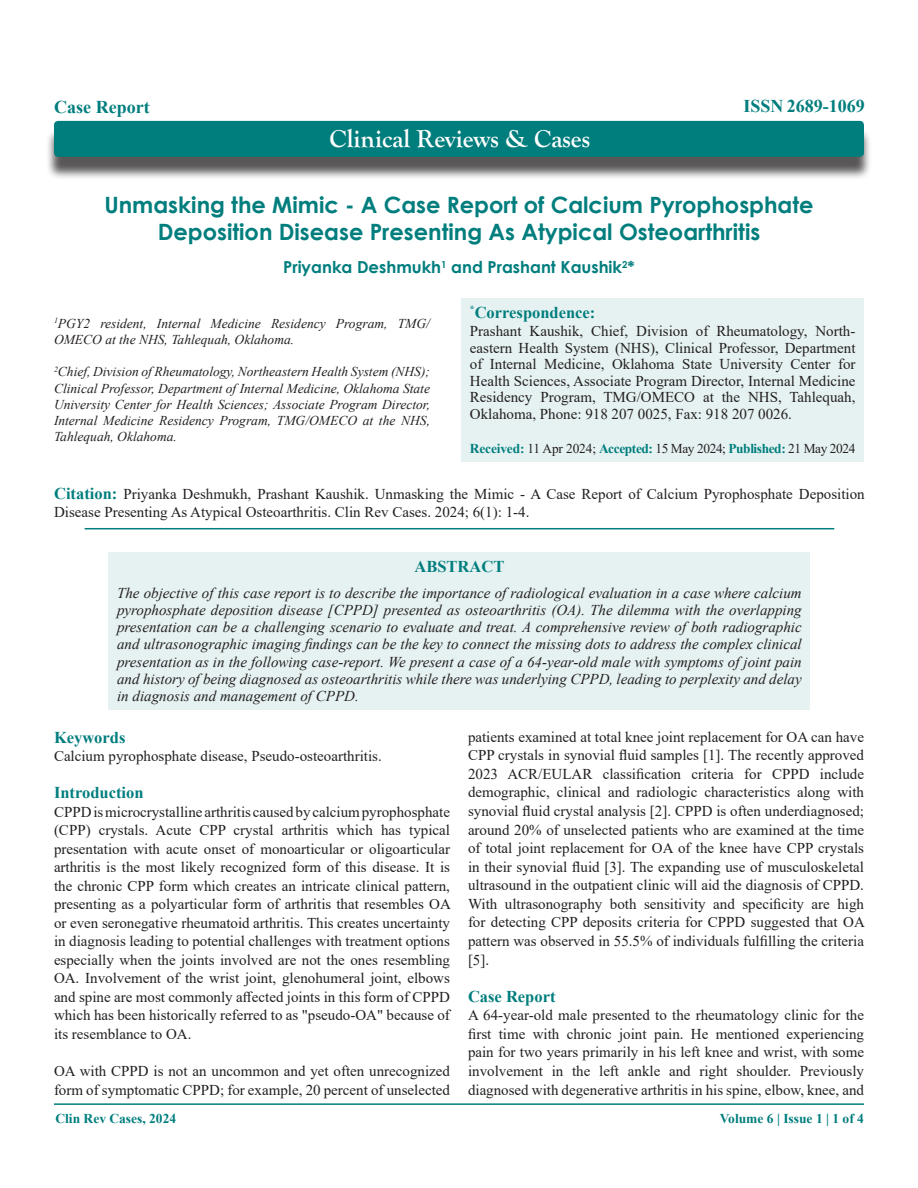
<style>
.page{position:relative;width:918px;height:1188px;background:#fff}
.page>*{position:absolute;margin:0;border:0;box-sizing:border-box;transform-origin:0 0}
.t1{font:700 25.5px "Goudy Old Style T";color:#fff}
.t2{font:700 22.5px/27px "Century Gothic";color:#007d7d;text-align:center}
.t3{font:700 18px "Times New Roman";color:#007d7d}
.heading_3{font:700 16.5px "Times New Roman";color:#007d7d}
.t4{font:700 16.5px "Century Gothic";color:#007d7d}
.t5{font:15px/18.6px "Times New Roman";color:#231f20;text-align:justify}
.t6{font:italic 15px/17.2px "Times New Roman";color:#231f20;text-align:justify}
.t7{font:15px "Times New Roman";color:#212121}
.t8{font:italic 13.5px/16.2px "Times New Roman";color:#231f20}
.t9{font:13.5px "Times New Roman";letter-spacing:-.03em;color:#231f20}
.t10{font:700 13.5px "Times New Roman";color:#007d7d}
.s1{font-weight:700;color:#007d7d}
.s2{font-weight:700;font-size:16.5px;color:#007d7d}
.s3{color:#231f20}
</style>
<div class="page">
<hr style="left:54px;top:1103px;width:810px;height:2px;background:#007d7d">
<div style="left:46px;top:128px;width:826px;height:52px;background:#231f20;opacity:.75"></div>
<div style="left:54px;top:121px;width:810px;height:36px;background:#007d7d;border-radius:4px"></div>
<hr style="left:85px;top:528px;width:749px;height:1px;background:#007d7d">
<div style="left:461px;top:298px;width:403px;height:164px;background:#e6f2f2"></div>
<div style="left:109px;top:552px;width:701px;height:158px;background:#e6f2f2"></div>
<p class="t3" style="left:54px;top:94px;width:97px">Case Report</p>
<p class="t3" style="left:743px;top:93px;width:123px">ISSN 2689-1069</p>
<p class="t1" style="left:330px;top:124px;width:262px">Clinical Reviews &amp; Cases</p>
<p class="t2" style="left:104px;top:190px;width:711px">Unmasking the Mimic - A Case Report of Calcium Pyrophosphate<br>Deposition Disease Presenting As Atypical Osteoarthritis</p>
<p class="t4" style="left:283px;top:255px;width:353px">Priyanka Deshmukh<sup>1</sup> and Prashant Kaushik<sup>2</sup>*</p>
<p class="t8" style="left:54px;top:315px;width:378px"><sup>1</sup>PGY2 resident, Internal Medicine Residency Program, TMG/<br>OMECO at the NHS, Tahlequah, Oklahoma.</p>
<p class="t8" style="left:54px;top:363px;width:378px;text-align:justify"><sup>2</sup>Chief, Division of Rheumatology, Northeastern Health System (NHS); Clinical Professor, Department of Internal Medicine, Oklahoma State University Center for Health Sciences; Associate Program Director, Internal Medicine Residency Program, TMG/OMECO at the NHS, Tahlequah, Oklahoma.</p>
<p class="heading_3" style="left:470px;top:300px;width:127px"><sup>*</sup>Correspondence:</p>
<p class="t5" style="left:470px;top:322px;width:387px;line-height:16.5px">Prashant Kaushik, Chief, Division of Rheumatology, North&shy;eastern Health System (NHS), Clinical Professor, Department of Internal Medicine, Oklahoma State University Center for Health Sciences, Associate Program Director, Internal Medicine Residency Program, TMG/OMECO at the NHS, Tahlequah, Oklahoma, Phone: 918 207 0025, Fax: 918 207 0026.</p>
<p class="t9" style="left:470px;top:439px;width:387px"><span class="s1">Received:</span> 11 Apr 2024; <span class="s1">Accepted:</span> 15 May 2024; <span class="s1">Published:</span> 21 May 2024</p>
<p class="t5" style="left:54px;top:485px;width:812px;line-height:18px"><span class="s2">Citation:</span> Priyanka Deshmukh, Prashant Kaushik. Unmasking the Mimic - A Case Report of Calcium Pyrophosphate Deposition<br>Disease Presenting As Atypical Osteoarthritis. Clin Rev Cases. 2024; 6(1): 1-4.</p>
<p class="heading_3" style="left:415px;top:554px;width:91px">ABSTRACT</p>
<p class="t6" style="left:117px;top:584px;width:686px">The objective of this case report is to describe the importance of radiological evaluation in a case where calcium pyrophosphate deposition disease [CPPD] presented as osteoarthritis (OA). The dilemma with the overlapping presentation can be a challenging scenario to evaluate and treat. A comprehensive review of both radiographic and ultrasonographic imaging findings can be the key to connect the missing dots to address the complex clinical presentation as in the following case-report. We present a case of a 64-year-old male with symptoms of joint pain and history of being diagnosed as osteoarthritis while there was underlying CPPD, leading to perplexity and delay in diagnosis and management of CPPD.</p>
<p class="heading_3" style="left:54px;top:725px;width:73px">Keywords</p>
<p class="t7" style="left:54px;top:745px;width:329px">Calcium pyrophosphate disease, Pseudo-osteoarthritis<span class="s3">.</span></p>
<p class="heading_3" style="left:54px;top:781px;width:91px">Introduction</p>
<p class="t5" style="left:54px;top:802px;width:398px">CPPD is microcrystalline arthritis caused by calcium pyrophosphate (CPP) crystals. Acute CPP crystal arthritis which has typical presentation with acute onset of monoarticular or oligoarticular arthritis is the most likely recognized form of this disease. It is the chronic CPP form which creates an intricate clinical pattern, presenting as a polyarticular form of arthritis that resembles OA or even seronegative rheumatoid arthritis. This creates uncertainty in diagnosis leading to potential challenges with treatment options especially when the joints involved are not the ones resembling OA. Involvement of the wrist joint, glenohumeral joint, elbows and spine are most commonly affected joints in this form of CPPD which has been historically referred to as "pseudo-OA" because of its resemblance to OA.</p>
<p class="t5" style="left:54px;top:1061px;width:398px">OA with CPPD is not an uncommon and yet often unrecognized form of symptomatic CPPD; for example, 20 percent of unselected</p>
<p class="t5" style="left:468px;top:727px;width:398px">patients examined at total knee joint replacement for OA can have CPP crystals in synovial fluid samples [1]. The recently approved 2023 ACR/EULAR classification criteria for CPPD include demographic, clinical and radiologic characteristics along with synovial fluid crystal analysis [2]. CPPD is often underdiagnosed; around 20% of unselected patients who are examined at the time of total joint replacement for OA of the knee have CPP crystals in their synovial fluid [3]. The expanding use of musculoskeletal ultrasound in the outpatient clinic will aid the diagnosis of CPPD.<br>With ultrasonography both sensitivity and specificity are high for detecting CPP deposits criteria for CPPD suggested that OA pattern was observed in 55.5% of individuals fulfilling the criteria [5].</p>
<p class="heading_3" style="left:468px;top:984px;width:89px">Case Report</p>
<p class="t5" style="left:468px;top:1006px;width:398px">A 64-year-old male presented to the rheumatology clinic for the first time with chronic joint pain. He mentioned experiencing pain for two years primarily in his left knee and wrist, with some involvement in the left ankle and right shoulder. Previously diagnosed with degenerative arthritis in his spine, elbow, knee, and</p>
<p class="t10" style="left:55px;top:1109px;width:122px">Clin Rev Cases, 2024</p>
<p class="t10" style="left:720px;top:1109px;width:146px">Volume 6 | Issue 1 | 1 of 4</p>
</div>
